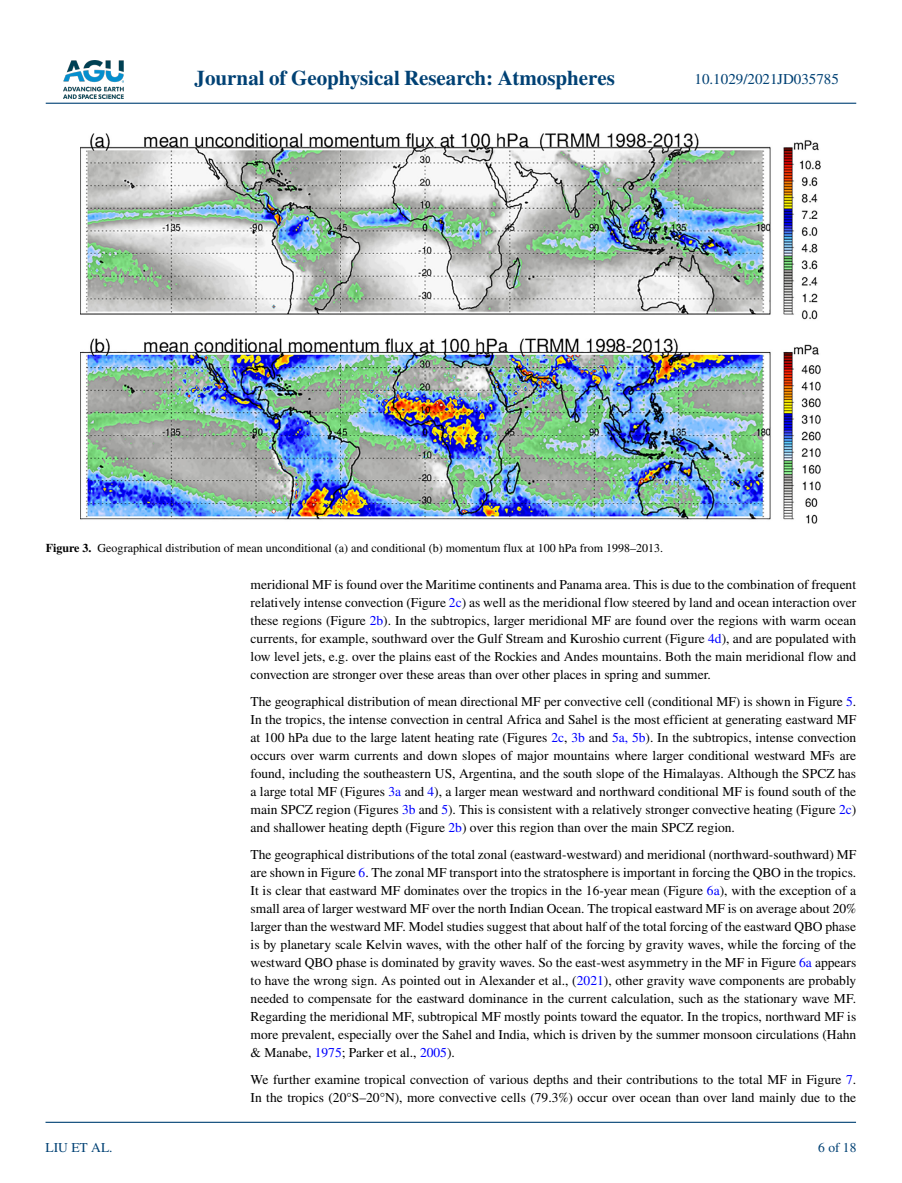
<style>
.page{position:relative;width:902px;height:1183px;background:#fff}
.page>*{position:absolute;margin:0;border:0;box-sizing:border-box;transform-origin:0 0}
.t1{font:700 21px "STIX";color:#004174}
.t2{font:15px "STIX";color:#004174}
.t3{font:13.5px/18px "STIX";color:#000;text-align:justify}
.t4{font:13.5px "STIX";color:#004174}
.t5{font:12px "STIX";color:#000}
.s1{font-weight:700}
.s2{color:#00f}
</style>
<div class="page">
<img style="left:63px;top:60px;width:60px;height:39px">
<hr style="left:46px;top:103px;width:810px;height:1px;background:#004174">
<hr style="left:45px;top:1121px;width:810px;height:1px;background:#004174">
<img style="left:80px;top:134px;width:740px;height:389px">
<h1 class="t1" style="left:194px;top:66px;width:422px">Journal of Geophysical Research: Atmospheres</h1>
<p class="t2" style="left:694px;top:69px;width:146px">10.1029/2021JD035785</p>
<p class="t5" style="left:46px;top:539px;width:619px"><span class="s1">Figure 3.</span> Geographical distribution of mean unconditional (a) and conditional (b) momentum flux at 100 hPa from 1998–2013.</p>
<p class="t4" style="left:45px;top:1138px;width:69px">LIU ET AL.</p>
<p class="t3" style="left:250px;top:576px;width:607px">meridional MF is found over the Maritime continents and Panama area. This is due to the combination of frequent relatively intense convection (Figure <span class="s2">2c</span>) as well as the meridional flow steered by land and ocean interaction over these regions (Figure <span class="s2">2b</span>). In the subtropics, larger meridional MF are found over the regions with warm ocean currents, for example, southward over the Gulf Stream and Kuroshio current (Figure <span class="s2">4d</span>), and are populated with low level jets, e.g. over the plains east of the Rockies and Andes mountains. Both the main meridional flow and convection are stronger over these areas than over other places in spring and summer.</p>
<p class="t3" style="left:250px;top:693px;width:607px">The geographical distribution of mean directional MF per convective cell (conditional MF) is shown in Figure <span class="s2">5</span>.<br>In the tropics, the intense convection in central Africa and Sahel is the most efficient at generating eastward MF at 100 hPa due to the large latent heating rate (Figures <span class="s2">2c</span>, <span class="s2">3b</span> and <span class="s2">5a, 5b</span>). In the subtropics, intense convection occurs over warm currents and down slopes of major mountains where larger conditional westward MFs are found, including the southeastern US, Argentina, and the south slope of the Himalayas. Although the SPCZ has a large total MF (Figures <span class="s2">3a</span> and <span class="s2">4</span>), a larger mean westward and northward conditional MF is found south of the main SPCZ region (Figures <span class="s2">3b</span> and <span class="s2">5</span>). This is consistent with a relatively stronger convective heating (Figure <span class="s2">2c</span>) and shallower heating depth (Figure <span class="s2">2b</span>) over this region than over the main SPCZ region.</p>
<p class="t3" style="left:250px;top:846px;width:607px">The geographical distributions of the total zonal (eastward-westward) and meridional (northward-southward) MF are shown in Figure <span class="s2">6</span>. The zonal MF transport into the stratosphere is important in forcing the QBO in the tropics.<br>It is clear that eastward MF dominates over the tropics in the 16-year mean (Figure <span class="s2">6a</span>), with the exception of a small area of larger westward MF over the north Indian Ocean. The tropical eastward MF is on average about 20% larger than the westward MF. Model studies suggest that about half of the total forcing of the eastward QBO phase is by planetary scale Kelvin waves, with the other half of the forcing by gravity waves, while the forcing of the westward QBO phase is dominated by gravity waves. So the east-west asymmetry in the MF in Figure <span class="s2">6a</span> appears to have the wrong sign. As pointed out in Alexander et al., (<span class="s2">2021</span>), other gravity wave components are probably needed to compensate for the eastward dominance in the current calculation, such as the stationary wave MF.<br>Regarding the meridional MF, subtropical MF mostly points toward the equator. In the tropics, northward MF is more prevalent, especially over the Sahel and India, which is driven by the summer monsoon circulations (Hahn &amp; Manabe, <span class="s2">1975</span>; Parker et al., <span class="s2">2005</span>).</p>
<p class="t3" style="left:250px;top:1071px;width:607px">We further examine tropical convection of various depths and their contributions to the total MF in Figure <span class="s2">7</span>.<br>In the tropics (20°S–20°N), more convective cells (79.3%) occur over ocean than over land mainly due to the</p>
<p class="t4" style="left:818px;top:1138px;width:40px">6 of 18</p>
</div>
